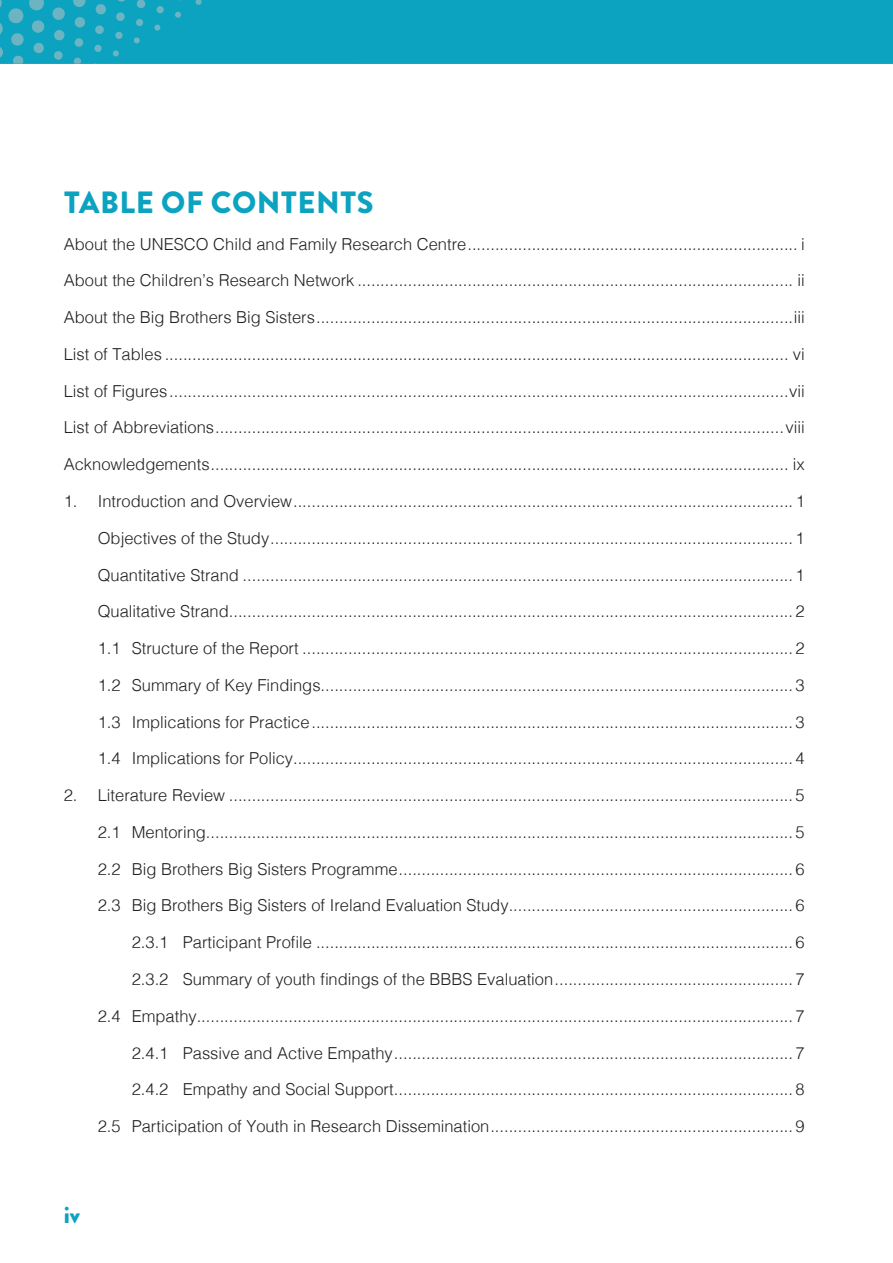
<style>
.page{position:relative;width:893px;height:1263px;background:#fff}
.page>*{position:absolute;margin:0;border:0;box-sizing:border-box;transform-origin:0 0}
.t1{font:900 30.75px "Brandon Grotesque";letter-spacing:.02em;color:#0ba3c0}
.t2{font:900 24px "Brandon Grotesque";color:#0ba3c0}
.t3{font:300 16.5px "Helvetica";color:#231f20}
</style>
<div class="page">
<div style="left:0;top:0;width:893px;height:64px;background:#0ba3c0"></div>
<svg style="left:195px;top:0;width:7px;height:5px"></svg>
<svg style="left:175px;top:11px;width:6px;height:7px"></svg>
<svg style="left:154px;top:24px;width:7px;height:7px"></svg>
<svg style="left:133px;top:37px;width:7px;height:7px"></svg>
<svg style="left:156px;top:6px;width:8px;height:8px"></svg>
<svg style="left:136px;top:19px;width:8px;height:7px"></svg>
<svg style="left:115px;top:31px;width:8px;height:8px"></svg>
<svg style="left:118px;top:0;width:7px;height:2px"></svg>
<svg style="left:95px;top:4px;width:11px;height:11px"></svg>
<svg style="left:136px;top:0;width:10px;height:8px"></svg>
<svg style="left:116px;top:12px;width:9px;height:9px"></svg>
<svg style="left:113px;top:50px;width:6px;height:7px"></svg>
<svg style="left:94px;top:44px;width:8px;height:8px"></svg>
<svg style="left:73px;top:57px;width:9px;height:7px"></svg>
<svg style="left:74px;top:17px;width:11px;height:11px"></svg>
<svg style="left:54px;top:30px;width:11px;height:11px"></svg>
<svg style="left:73px;top:0;width:13px;height:7px"></svg>
<svg style="left:52px;top:7px;width:13px;height:13px"></svg>
<svg style="left:95px;top:25px;width:9px;height:9px"></svg>
<svg style="left:74px;top:38px;width:10px;height:9px"></svg>
<svg style="left:54px;top:51px;width:9px;height:9px"></svg>
<svg style="left:0;top:0;width:45px;height:64px"></svg>
<h1 class="t1" style="left:64px;top:180px;width:311px">TABLE OF CONTENTS</h1>
<p class="t3" style="left:64px;top:230px;width:742px">About the UNESCO Child and Family Research Centre........................................................................ i</p>
<p class="t3" style="left:64px;top:266px;width:742px">About the Children’s Research Network ............................................................................................... ii</p>
<p class="t3" style="left:64px;top:303px;width:742px">About the Big Brothers Big Sisters........................................................................................................iii</p>
<p class="t3" style="left:64px;top:340px;width:742px">List of Tables ........................................................................................................................................ vi</p>
<p class="t3" style="left:64px;top:377px;width:742px">List of Figures.......................................................................................................................................vii</p>
<p class="t3" style="left:64px;top:414px;width:742px">List of Abbreviations............................................................................................................................viii</p>
<p class="t3" style="left:64px;top:450px;width:742px">Acknowledgements.............................................................................................................................. ix</p>
<p class="t3" style="left:64px;top:487px;width:742px">1. Introduction and Overview............................................................................................................. 1</p>
<p class="t3" style="left:98px;top:524px;width:708px">Objectives of the Study.................................................................................................................. 1</p>
<p class="t3" style="left:98px;top:561px;width:708px">Quantitative Strand ........................................................................................................................ 1</p>
<p class="t3" style="left:98px;top:597px;width:708px">Qualitative Strand........................................................................................................................... 2</p>
<p class="t3" style="left:98px;top:634px;width:708px">1.1 Structure of the Report ........................................................................................................... 2</p>
<p class="t3" style="left:98px;top:671px;width:708px">1.2 Summary of Key Findings....................................................................................................... 3</p>
<p class="t3" style="left:98px;top:708px;width:708px">1.3 Implications for Practice......................................................................................................... 3</p>
<p class="t3" style="left:98px;top:744px;width:708px">1.4 Implications for Policy............................................................................................................. 4</p>
<p class="t3" style="left:64px;top:781px;width:742px">2. Literature Review ........................................................................................................................... 5</p>
<p class="t3" style="left:98px;top:818px;width:708px">2.1 Mentoring................................................................................................................................ 5</p>
<p class="t3" style="left:98px;top:855px;width:708px">2.2 Big Brothers Big Sisters Programme...................................................................................... 6</p>
<p class="t3" style="left:98px;top:891px;width:708px">2.3 Big Brothers Big Sisters of Ireland Evaluation Study.............................................................. 6</p>
<p class="t3" style="left:132px;top:928px;width:674px">2.3.1 Participant Profile ........................................................................................................ 6</p>
<p class="t3" style="left:132px;top:965px;width:674px">2.3.2 Summary of youth findings of the BBBS Evaluation.................................................... 7</p>
<p class="t3" style="left:98px;top:1002px;width:708px">2.4 Empathy.................................................................................................................................. 7</p>
<p class="t3" style="left:132px;top:1038px;width:674px">2.4.1 Passive and Active Empathy....................................................................................... 7</p>
<p class="t3" style="left:132px;top:1075px;width:674px">2.4.2 Empathy and Social Support....................................................................................... 8</p>
<p class="t3" style="left:98px;top:1112px;width:708px">2.5 Participation of Youth in Research Dissemination.................................................................. 9</p>
<h2 class="t2" style="left:64px;top:1198px;width:18px">iv</h2>
</div>
